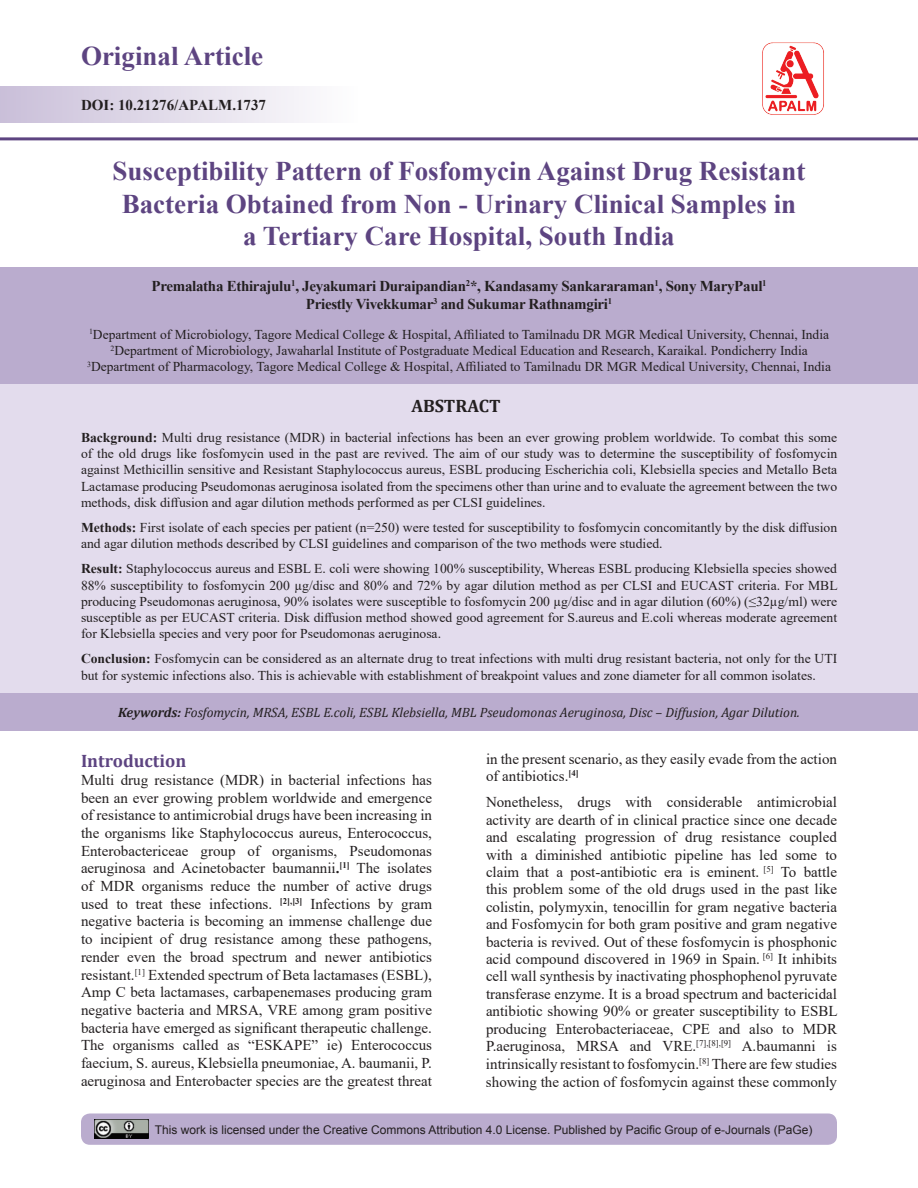
<style>
.page{position:relative;width:918px;height:1188px;background:#fff}
.page>*{position:absolute;margin:0;border:0;box-sizing:border-box;transform-origin:0 0}
.Chap_head{font:700 27px/32.4px "Times New Roman";color:#5d4481;text-align:center}
.Subhead{font:700 18px "Cambria";color:#5d4481}
.Abstract_head{font:700 18px "Cambria";color:#231f20}
.BodyText{font:15px/17.7px "Times New Roman";color:#231f20;text-align:justify}
.Author_head{font:700 15px/18px "Times New Roman";letter-spacing:-.02em;color:#231f20;text-align:center}
.DOI_No{font:700 15px "Times New Roman";color:#231f20}
.Abstract_Text{font:13.5px/16.2px "Times New Roman";color:#231f20;text-align:justify}
.Address{font:13.5px "Times New Roman";color:#231f20}
.Key_Words{font:italic 13.5px "Cambria";color:#231f20}
.t1{font:12px "Arial";color:#231f20}
.s1{font-weight:700}
</style>
<div class="page">
<div style="left:81px;top:1113px;width:756px;height:32px;background:#baacce;border-radius:9px"></div>
<div style="left:0;top:86px;width:357px;height:37px;background:linear-gradient(to right,#cabfd9,#fefefe)"></div>
<hr style="left:0;top:137px;width:918px;height:3px;background:#5d4481">
<img style="left:94px;top:1120px;width:54px;height:19px">
<img style="left:762px;top:42px;width:62px;height:73px">
<div style="left:0;top:268px;width:918px;height:117px;background:#baacce"></div>
<div style="left:0;top:385px;width:918px;height:308px;background:#e3dced"></div>
<div style="left:0;top:693px;width:918px;height:38px;background:#baacce"></div>
<h1 class="Chap_head" style="left:81px;top:39px;width:184px">Original Article</h1>
<p class="DOI_No" style="left:81px;top:94px;width:187px">DOI: 10.21276/APALM.1737</p>
<p class="Chap_head" style="left:113px;top:154px;width:694px">Susceptibility Pattern of Fosfomycin Against Drug Resistant<br>Bacteria Obtained from Non - Urinary Clinical Samples in a Tertiary Care Hospital, South India</p>
<p class="Author_head" style="left:152px;top:277px;width:617px">Premalatha Ethirajulu<sup>1</sup>, Jeyakumari Duraipandian<sup>2</sup>*, Kandasamy Sankararaman<sup>1</sup>, Sony MaryPaul<sup>1<br></sup>Priestly Vivekkumar<sup>3</sup> and Sukumar Rathnamgiri<sup>1</sup></p>
<p class="Address" style="left:89px;top:325px;width:742px"><sup>1</sup>Department of Microbiology, Tagore Medical College &amp; Hospital, Affiliated to Tamilnadu DR MGR Medical University, Chennai, India</p>
<p class="Address" style="left:110px;top:341px;width:699px"><sup>2</sup>Department of Microbiology, Jawaharlal Institute of Postgraduate Medical Education and Research, Karaikal. Pondicherry India</p>
<p class="Address" style="left:87px;top:357px;width:745px"><sup>3</sup>Department of Pharmacology, Tagore Medical College &amp; Hospital, Affiliated to Tamilnadu DR MGR Medical University, Chennai, India</p>
<p class="Abstract_head" style="left:411px;top:393px;width:91px">ABSTRACT</p>
<p class="Abstract_Text" style="left:81px;top:429px;width:758px"><span class="s1">Background:</span> Multi drug resistance (MDR) in bacterial infections has been an ever growing problem worldwide. To combat this some of the old drugs like fosfomycin used in the past are revived. The aim of our study was to determine the susceptibility of fosfomycin against Methicillin sensitive and Resistant Staphylococcus aureus, ESBL producing Escherichia coli, Klebsiella species and Metallo Beta Lactamase producing Pseudomonas aeruginosa isolated from the specimens other than urine and to evaluate the agreement between the two methods, disk diffusion and agar dilution methods performed as per CLSI guidelines.</p>
<p class="Abstract_Text" style="left:81px;top:519px;width:758px"><span class="s1">Methods:</span> First isolate of each species per patient (n=250) were tested for susceptibility to fosfomycin concomitantly by the disk diffusion and agar dilution methods described by CLSI guidelines and comparison of the two methods were studied.</p>
<p class="Abstract_Text" style="left:81px;top:560px;width:758px"><span class="s1">Result:</span> Staphylococcus aureus and ESBL E. coli were showing 100% susceptibility, Whereas ESBL producing Klebsiella species showed 88% susceptibility to fosfomycin 200 µg/disc and 80% and 72% by agar dilution method as per CLSI and EUCAST criteria. For MBL producing Pseudomonas aeruginosa, 90% isolates were susceptible to fosfomycin 200 µg/disc and in agar dilution (60%) (≤32µg/ml) were susceptible as per EUCAST criteria. Disk diffusion method showed good agreement for S.aureus and E.coli whereas moderate agreement for Klebsiella species and very poor for Pseudomonas aeruginosa.</p>
<p class="Abstract_Text" style="left:81px;top:650px;width:758px"><span class="s1">Conclusion:</span> Fosfomycin can be considered as an alternate drug to treat infections with multi drug resistant bacteria, not only for the UTI but for systemic infections also. This is achievable with establishment of breakpoint values and zone diameter for all common isolates.</p>
<p class="Key_Words" style="left:118px;top:703px;width:683px"><span class="s1">Keywords:</span> Fosfomycin, MRSA, ESBL E.coli, ESBL Klebsiella, MBL Pseudomonas Aeruginosa, Disc – Diffusion, Agar Dilution.</p>
<p class="Subhead" style="left:81px;top:748px;width:107px">Introduction</p>
<p class="BodyText" style="left:81px;top:770px;width:353px">Multi drug resistance (MDR) in bacterial infections has been an ever growing problem worldwide and emergence of resistance to antimicrobial drugs have been increasing in the organisms like Staphylococcus aureus, Enterococcus, Enterobactericeae group of organisms, Pseudomonas aeruginosa and Acinetobacter baumannii<span class="s1">.</span><sup>[1]</sup> The isolates of MDR organisms reduce the number of active drugs used to treat these infections. <sup>[2],[3]</sup> Infections by gram negative bacteria is becoming an immense challenge due to incipient of drug resistance among these pathogens, render even the broad spectrum and newer antibiotics resistant.<sup>[1]</sup> Extended spectrum of Beta lactamases (ESBL), Amp C beta lactamases, carbapenemases producing gram negative bacteria and MRSA, VRE among gram positive bacteria have emerged as significant therapeutic challenge.<br>The organisms called as “ESKAPE” ie) Enterococcus faecium, S. aureus, Klebsiella pneumoniae, A. baumanii, P. aeruginosa and Enterobacter species are the greatest threat</p>
<p class="BodyText" style="left:486px;top:749px;width:352px">in the present scenario, as they easily evade from the action of antibiotics.<sup>[4]</sup></p>
<p class="BodyText" style="left:486px;top:793px;width:353px">Nonetheless, drugs with considerable antimicrobial activity are dearth of in clinical practice since one decade and escalating progression of drug resistance coupled with a diminished antibiotic pipeline has led some to claim that a post-antibiotic era is eminent. <sup>[5]</sup> To battle this problem some of the old drugs used in the past like colistin, polymyxin, tenocillin for gram negative bacteria and Fosfomycin for both gram positive and gram negative bacteria is revived. Out of these fosfomycin is phosphonic acid compound discovered in 1969 in Spain. <sup>[6]</sup> It inhibits cell wall synthesis by inactivating phosphophenol pyruvate transferase enzyme. It is a broad spectrum and bactericidal antibiotic showing 90% or greater susceptibility to ESBL producing Enterobacteriaceae, CPE and also to MDR P.aeruginosa, MRSA and VRE.<sup>[7],[8],[9]</sup> A.baumanni is intrinsically resistant to fosfomycin.<sup>[8]</sup> There are few studies showing the action of fosfomycin against these commonly</p>
<p class="t1" style="left:155px;top:1121px;width:659px">This work is licensed under the Creative Commons Attribution 4.0 License. Published by Pacific Group of e-Journals (PaGe)</p>
</div>
